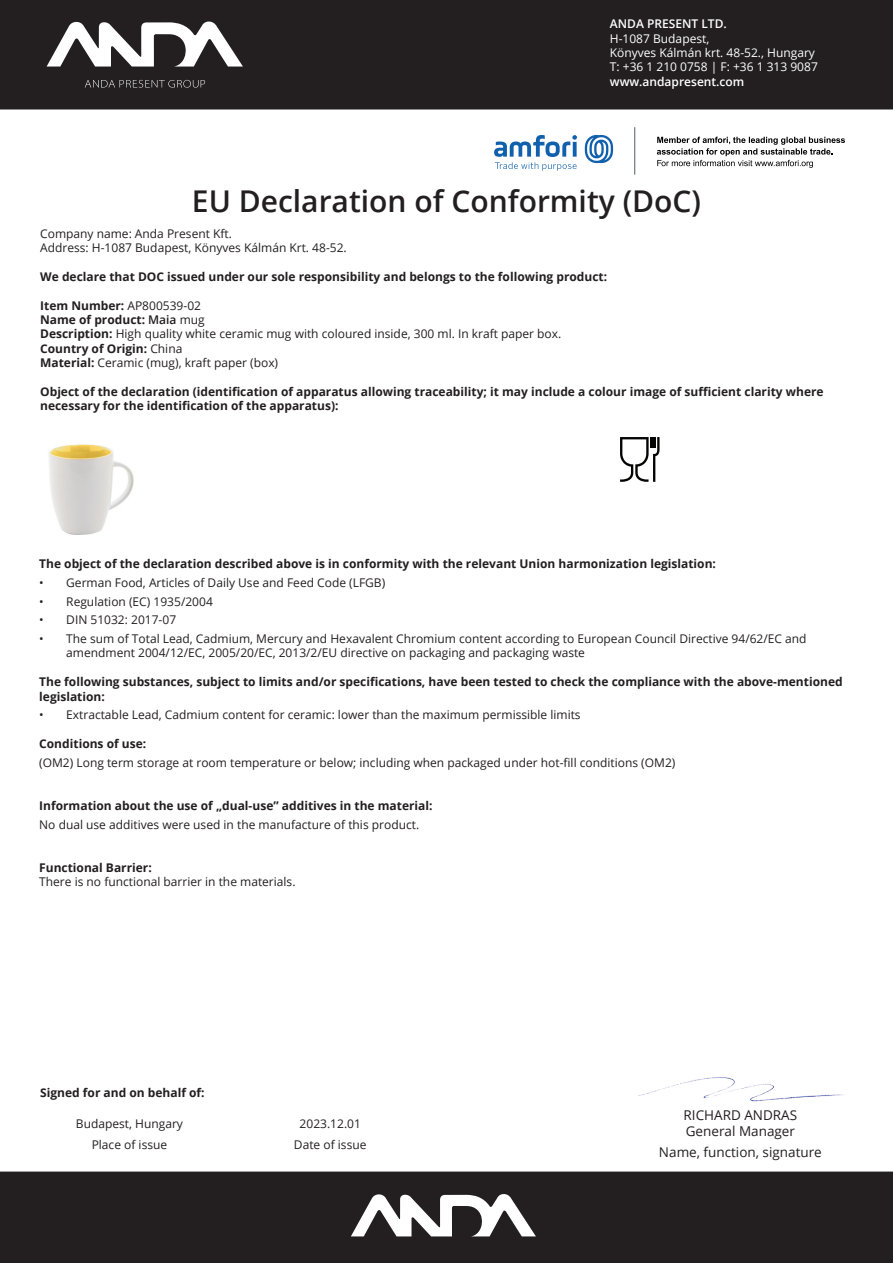
<style>
.page{position:relative;width:893px;height:1263px;background:#fff}
.page>*{position:absolute;margin:0;border:0;box-sizing:border-box;transform-origin:0 0}
.t1{font:600 30px "Open Sans";color:#231f20}
.t2{font:13.5px/16.2px "Open Sans";color:#231f20}
.t3{font:12px/14.4px "Open Sans";color:#231f20}
.t4{font:700 12px/14.4px "Open Sans";color:#231f20}
.t5{font:12px/14.4px "Open Sans";color:#fff}
.t6{font:600 12px "Open Sans";color:#fff}
.s1{font-weight:700}
.s2{font-weight:600}
</style>
<div class="page">
<div style="left:0;top:1171px;width:893px;height:92px;background:#231f20"></div>
<svg style="left:351px;top:1193px;width:185px;height:43px"></svg>
<div style="left:0;top:0;width:893px;height:109px;background:#231f20"></div>
<svg style="left:47px;top:21px;width:196px;height:46px"></svg>
<svg style="left:85px;top:80px;width:120px;height:8px"></svg>
<img style="left:49px;top:444px;width:85px;height:91px">
<svg style="left:620px;top:437px;width:40px;height:45px"></svg>
<img style="left:638px;top:1077px;width:205px;height:25px">
<svg style="left:585px;top:135px;width:28px;height:28px"></svg>
<svg style="left:494px;top:135px;width:83px;height:36px"></svg>
<hr style="left:634px;top:127px;width:1px;height:47px;background:#606a75">
<svg style="left:657px;top:137px;width:188px;height:31px"></svg>
<p class="t6" style="left:610px;top:16px;width:118px">ANDA PRESENT LTD.</p>
<p class="t5" style="left:610px;top:31px;width:210px">H-1087 Budapest,<br>Könyves Kálmán krt. 48-52., Hungary<br>T: +36 1 210 0758 | F: +36 1 313 9087</p>
<p class="t6" style="left:610px;top:73px;width:136px">www.andapresent.com</p>
<h1 class="t1" style="left:192px;top:180px;width:511px">EU Declaration of Conformity (DoC)</h1>
<p class="t3" style="left:40px;top:226px;width:308px">Company name: Anda Present Kft.<br>Address: H-1087 Budapest, Könyves Kálmán Krt. 48-52.</p>
<p class="t4" style="left:40px;top:269px;width:569px">We declare that DOC issued under our sole responsibility and belongs to the following product:</p>
<p class="t3" style="left:40px;top:298px;width:523px"><span class="s1">Item Number:</span> AP800539-02<br><span class="s1">Name of product:</span> <span class="s2">Maia</span> mug<br><span class="s1">Description:</span> High quality white ceramic mug with coloured inside, 300 ml. In kraft paper box.<br><span class="s1">Country of Origin:</span> China<br><span class="s1">Material:</span> Ceramic (mug), kraft paper (box)</p>
<p class="t4" style="left:40px;top:384px;width:785px">Object of the declaration (identification of apparatus allowing traceability; it may include a colour image of sufficient clarity where necessary for the identification of the apparatus):</p>
<p class="t4" style="left:39px;top:556px;width:678px">The object of the declaration described above is in conformity with the relevant Union harmonization legislation:</p>
<p class="t3" style="left:39px;top:575px;width:347px">• German Food, Articles of Daily Use and Feed Code (LFGB)</p>
<p class="t3" style="left:39px;top:594px;width:175px">• Regulation (EC) 1935/2004</p>
<p class="t3" style="left:39px;top:612px;width:138px">• DIN 51032: 2017-07</p>
<p class="t3" style="left:66px;top:631px;width:742px;text-indent:-27px">• The sum of Total Lead, Cadmium, Mercury and Hexavalent Chromium content according to European Council Directive 94/62/EC and amendment 2004/12/EC, 2005/20/EC, 2013/2/EU directive on packaging and packaging waste</p>
<p class="t4" style="left:39px;top:674px;width:805px">The following substances, subject to limits and/or specifications, have been tested to check the compliance with the above-mentioned legislation:</p>
<p class="t3" style="left:39px;top:707px;width:543px">• Extractable Lead, Cadmium content for ceramic: lower than the maximum permissible limits</p>
<p class="t4" style="left:39px;top:736px;width:109px">Conditions of use:</p>
<p class="t3" style="left:39px;top:755px;width:638px">(OM2) Long term storage at room temperature or below; including when packaged under hot-fill conditions (OM2)</p>
<p class="t4" style="left:39px;top:798px;width:395px">Information about the use of „dual-use” additives in the material:</p>
<p class="t3" style="left:39px;top:817px;width:381px">No dual use additives were used in the manufacture of this product.</p>
<p class="t4" style="left:39px;top:860px;width:114px">Functional Barrier:</p>
<p class="t3" style="left:39px;top:874px;width:258px">There is no functional barrier in the materials.</p>
<p class="t4" style="left:40px;top:1085px;width:166px">Signed for and on behalf of:</p>
<p class="t3" style="left:76px;top:1112px;width:109px;line-height:21px;text-align:center">Budapest, Hungary<br>Place of issue</p>
<p class="t3" style="left:294px;top:1112px;width:74px;line-height:21px;text-align:center">2023.12.01<br>Date of issue</p>
<p class="t2" style="left:683px;top:1107px;width:115px">RICHARD ANDRAS<br>General Manager</p>
<p class="t2" style="left:659px;top:1144px;width:164px">Name, function, signature</p>
</div>
